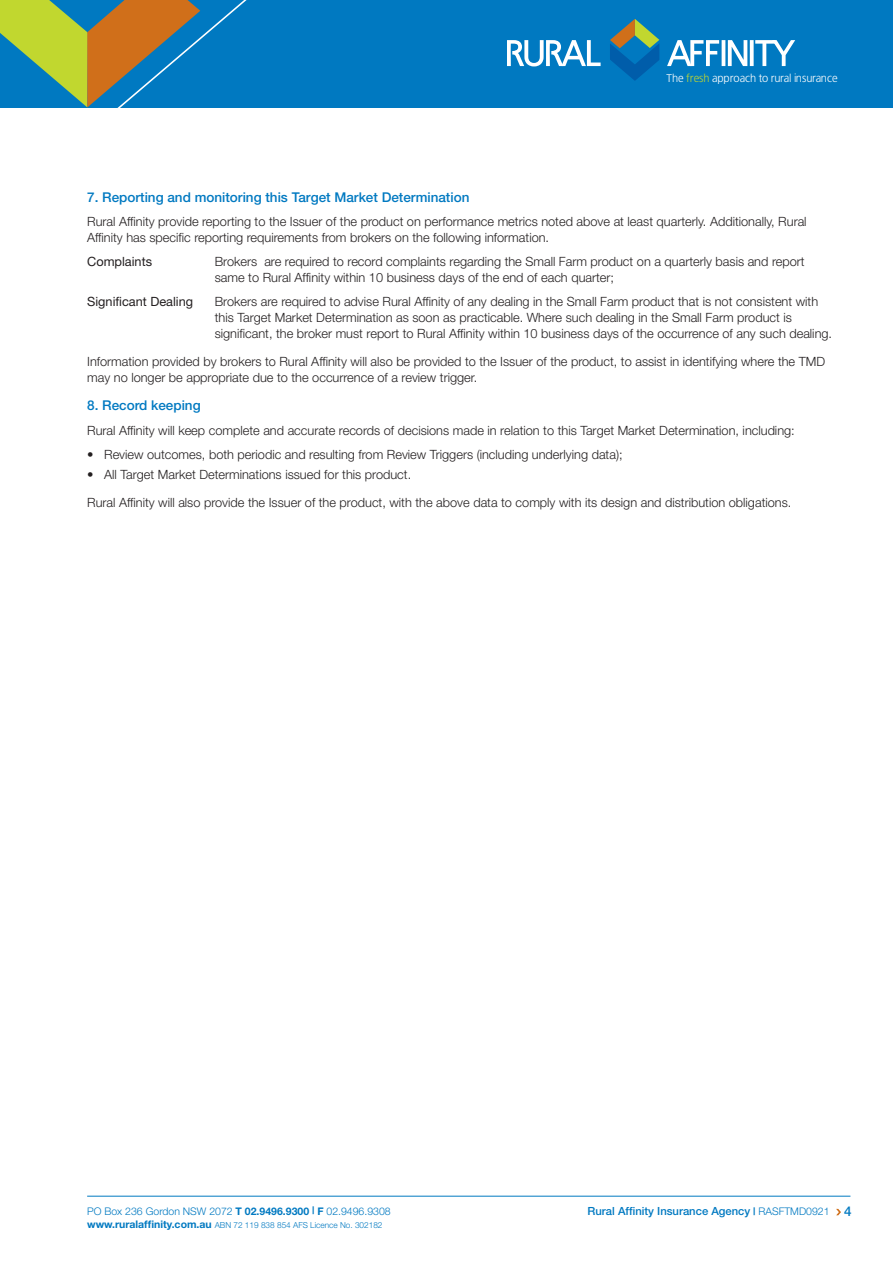
<style>
.page{position:relative;width:893px;height:1263px;background:#fff}
.page>*{position:absolute;margin:0;border:0;box-sizing:border-box;transform-origin:0 0}
.t1{font:500 13.5px "Helvetica Neue";color:#0079c1}
.t2{font:300 12.75px/15.8px "Helvetica Neue";color:#231f20}
.t3{font:12.75px "Helvetica Neue";color:#231f20}
.t4{font:500 11.25px "Helvetica Neue";color:#0079c1}
.t5{font:11.1px "Bastardus Sans";color:#fff}
.t6{font:300 10.5px "Helvetica Neue";color:#0079c1}
.t7{font:300 8.25px "Helvetica Neue";color:#0079c1}
.s1{color:#c1d72f}
.s2{font-weight:700}
.s3{font-weight:700;font-size:10.5px}
.s4{font-weight:300;font-size:10.5px}
.s5{font-size:13.5px}
</style>
<div class="page">
<div style="left:0;top:0;width:893px;height:107px;background:#0079c1"></div>
<svg style="left:0;top:0;width:272px;height:108px"></svg>
<svg style="left:507px;top:40px;width:94px;height:26px"></svg>
<svg style="left:667px;top:40px;width:128px;height:26px"></svg>
<svg style="left:610px;top:19px;width:49px;height:62px"></svg>
<hr style="left:87px;top:1196px;width:763px;height:1px;background:#0079c1">
<svg style="left:836px;top:1209px;width:5px;height:6px"></svg>
<p class="t5" style="left:666px;top:71px;width:173px">The <span class="s1">fresh</span> approach to rural insurance</p>
<p class="t1" style="left:87px;top:189px;width:384px">7. Reporting and monitoring this Target Market Determination</p>
<p class="t2" style="left:87px;top:213px;width:721px">Rural Affinity provide reporting to the Issuer of the product on performance metrics noted above at least quarterly. Additionally, Rural<br>Affinity has specific reporting requirements from brokers on the following information.</p>
<p class="t3" style="left:87px;top:254px;width:66px">Complaints</p>
<p class="t2" style="left:215px;top:253px;width:591px">Brokers are required to record complaints regarding the Small Farm product on a quarterly basis and report same to Rural Affinity within 10 business days of the end of each quarter;</p>
<p class="t3" style="left:87px;top:294px;width:108px">Significant Dealing</p>
<p class="t2" style="left:215px;top:293px;width:619px">Brokers are required to advise Rural Affinity of any dealing in the Small Farm product that is not consistent with this Target Market Determination as soon as practicable. Where such dealing in the Small Farm product is significant, the broker must report to Rural Affinity within 10 business days of the occurrence of any such dealing.</p>
<p class="t2" style="left:87px;top:353px;width:740px">Information provided by brokers to Rural Affinity will also be provided to the Issuer of the product, to assist in identifying where the TMD may no longer be appropriate due to the occurrence of a review trigger.</p>
<p class="t1" style="left:87px;top:398px;width:115px">8. Record keeping</p>
<p class="t2" style="left:87px;top:422px;width:709px">Rural Affinity will keep complete and accurate records of decisions made in relation to this Target Market Determination, including:</p>
<p class="t2" style="left:87px;top:446px;width:537px">• Review outcomes, both periodic and resulting from Review Triggers (including underlying data);</p>
<p class="t2" style="left:87px;top:466px;width:326px">• All Target Market Determinations issued for this product.</p>
<p class="t2" style="left:87px;top:495px;width:706px">Rural Affinity will also provide the Issuer of the product, with the above data to comply with its design and distribution obligations.</p>
<p class="t6" style="left:87px;top:1205px;width:305px">PO Box 236 Gordon NSW 2072 <span class="s2">T 02.9496.9300 | F</span> 02.9496.9308</p>
<p class="t7" style="left:87px;top:1220px;width:297px"><span class="s3">www.ruralaffinity.com.au</span> ABN 72 119 838 854 AFS Licence No. 302182</p>
<p class="t4" style="left:588px;top:1204px;width:266px">Rural Affinity Insurance Agency <span class="s3">|</span> <span class="s4">RASFTMD0921</span> <span class="s5">4</span></p>
</div>
